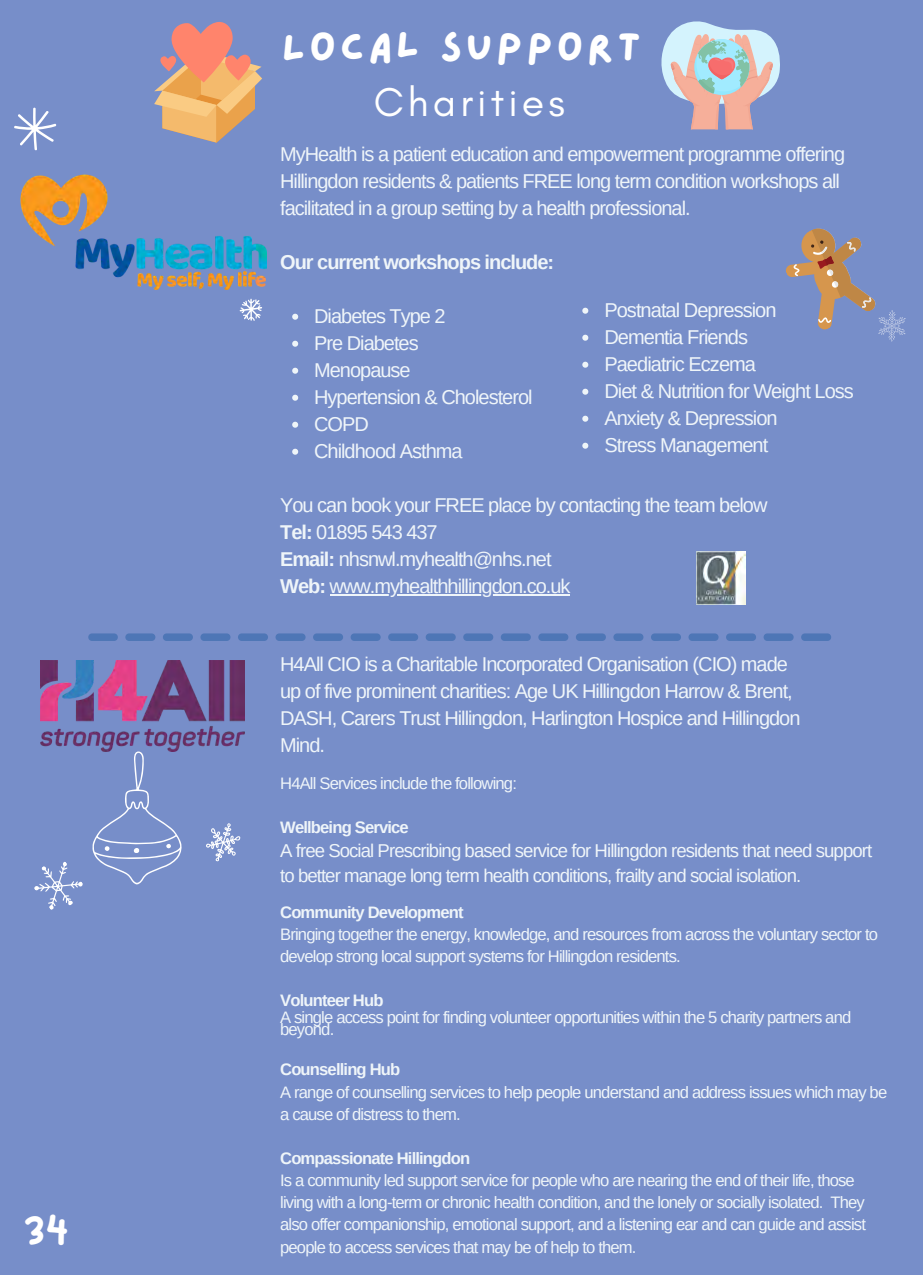
<style>
.page{position:relative;width:923px;height:1275px;background:#fff}
.page>*{position:absolute;margin:0;border:0;box-sizing:border-box;transform-origin:0 0}
.t1{font:41px "Lazydog";letter-spacing:.1em;color:#fff}
.t2{font:41px "Glacial Indifference";letter-spacing:.1em;color:#fff}
.t3{font:35.8px "Lazydog";color:#fff}
.t4{font:20px/27px "Arimo";letter-spacing:-.05em;color:#eff5f9}
.t5{font:700 20px "Arimo";letter-spacing:-.05em;color:#eff5f9}
.t6{font:18.6px/24.8px "Arimo";letter-spacing:-.05em;color:#eff5f9}
.t7{font:16.6px/22.2px "Arimo";letter-spacing:-.05em;color:#eff5f9}
.t8{font:700 16.6px "Arimo";letter-spacing:-.05em;color:#eff5f9}
.s1{font-weight:700}
</style>
<div class="page">
<div style="left:0;top:0;width:922px;height:1275px;background:#778ec9"></div>
<img style="left:20px;top:174px;width:247px;height:115px">
<svg style="left:88px;top:633px;width:743px;height:8px"></svg>
<img style="left:697px;top:552px;width:48px;height:52px">
<img style="left:41px;top:660px;width:204px;height:91px">
<svg style="left:661px;top:21px;width:119px;height:108px"></svg>
<svg style="left:154px;top:22px;width:108px;height:121px"></svg>
<svg style="left:292px;top:314px;width:6px;height:6px"></svg>
<svg style="left:292px;top:341px;width:6px;height:6px"></svg>
<svg style="left:292px;top:368px;width:6px;height:6px"></svg>
<svg style="left:292px;top:395px;width:6px;height:6px"></svg>
<svg style="left:292px;top:422px;width:6px;height:6px"></svg>
<svg style="left:292px;top:449px;width:6px;height:6px"></svg>
<hr style="left:329px;top:594px;width:240px;height:2px;background:#eff5f9">
<svg style="left:582px;top:308px;width:6px;height:6px"></svg>
<svg style="left:582px;top:335px;width:6px;height:6px"></svg>
<svg style="left:582px;top:362px;width:6px;height:6px"></svg>
<svg style="left:582px;top:389px;width:6px;height:6px"></svg>
<svg style="left:582px;top:416px;width:6px;height:6px"></svg>
<svg style="left:582px;top:443px;width:6px;height:6px"></svg>
<svg style="left:34px;top:751px;width:148px;height:159px"></svg>
<svg style="left:206px;top:823px;width:35px;height:39px"></svg>
<svg style="left:14px;top:107px;width:43px;height:44px"></svg>
<svg style="left:240px;top:299px;width:22px;height:22px"></svg>
<svg style="left:785px;top:228px;width:120px;height:114px"></svg>
<h2 class="t3" style="left:24px;top:1215px;width:47px">34</h2>
<h1 class="t1" style="left:282px;top:27px;width:360px">LOCAL SUPPORT</h1>
<h1 class="t2" style="left:374px;top:77px;width:192px">Charities</h1>
<p class="t4" style="left:280px;top:140px;width:566px">MyHealth is a patient education and empowerment programme offering<br>Hillingdon residents &amp; patients FREE long term condition workshops all facilitated in a group setting by a health professional.</p>
<p class="t5" style="left:280px;top:251px;width:275px">Our current workshops include:</p>
<p class="t4" style="left:314px;top:302px;width:220px">Diabetes Type 2<br>Pre Diabetes<br>Menopause<br>Hypertension &amp; Cholesterol<br>COPD<br>Childhood Asthma</p>
<p class="t4" style="left:604px;top:296px;width:251px">Postnatal Depression<br>Dementia Friends<br>Paediatric Eczema<br>Diet &amp; Nutrition for Weight Loss<br>Anxiety &amp; Depression<br>Stress Management</p>
<p class="t4" style="left:280px;top:491px;width:489px">You can book your FREE place by contacting the team below <span class="s1">Tel:</span> 01895 543 437<br><span class="s1">Email:</span> nhsnwl.myhealth@nhs.net<br><span class="s1">Web:</span> www.myhealthhillingdon.co.uk</p>
<p class="t4" style="left:280px;top:651px;width:522px">H4All CIO is a Charitable Incorporated Organisation (CIO) made up of five prominent charities: Age UK Hillingdon Harrow &amp; Brent, DASH, Carers Trust Hillingdon, Harlington Hospice and Hillingdon Mind.</p>
<p class="t7" style="left:280px;top:772px;width:238px">H4All Services include the following:</p>
<p class="t8" style="left:280px;top:818px;width:130px">Wellbeing Service</p>
<p class="t6" style="left:280px;top:838px;width:593px">A free Social Prescribing based service for Hillingdon residents that need support to better manage long term health conditions, frailty and social isolation.</p>
<p class="t8" style="left:280px;top:903px;width:185px">Community Development</p>
<p class="t7" style="left:280px;top:923px;width:599px">Bringing together the energy, knowledge, and resources from across the voluntary sector to develop strong local support systems for Hillingdon residents.</p>
<p class="t8" style="left:280px;top:991px;width:105px">Volunteer Hub</p>
<p class="t7" style="left:280px;top:1011px;width:572px;line-height:12.4px">A single access point for finding volunteer opportunities within the 5 charity partners and beyond.</p>
<p class="t8" style="left:280px;top:1060px;width:122px">Counselling Hub</p>
<p class="t7" style="left:280px;top:1081px;width:608px">A range of counselling services to help people understand and address issues which may be a cause of distress to them.</p>
<p class="t8" style="left:280px;top:1149px;width:192px">Compassionate Hillingdon</p>
<p class="t7" style="left:280px;top:1169px;width:587px">Is a community led support service for people who are nearing the end of their life, those living with a long-term or chronic health condition, and the lonely or socially isolated. They also offer companionship, emotional support, and a listening ear and can guide and assist</p>
<p class="t7" style="left:280px;top:1236px;width:358px">people to access services that may be of help to them.</p>
</div>
